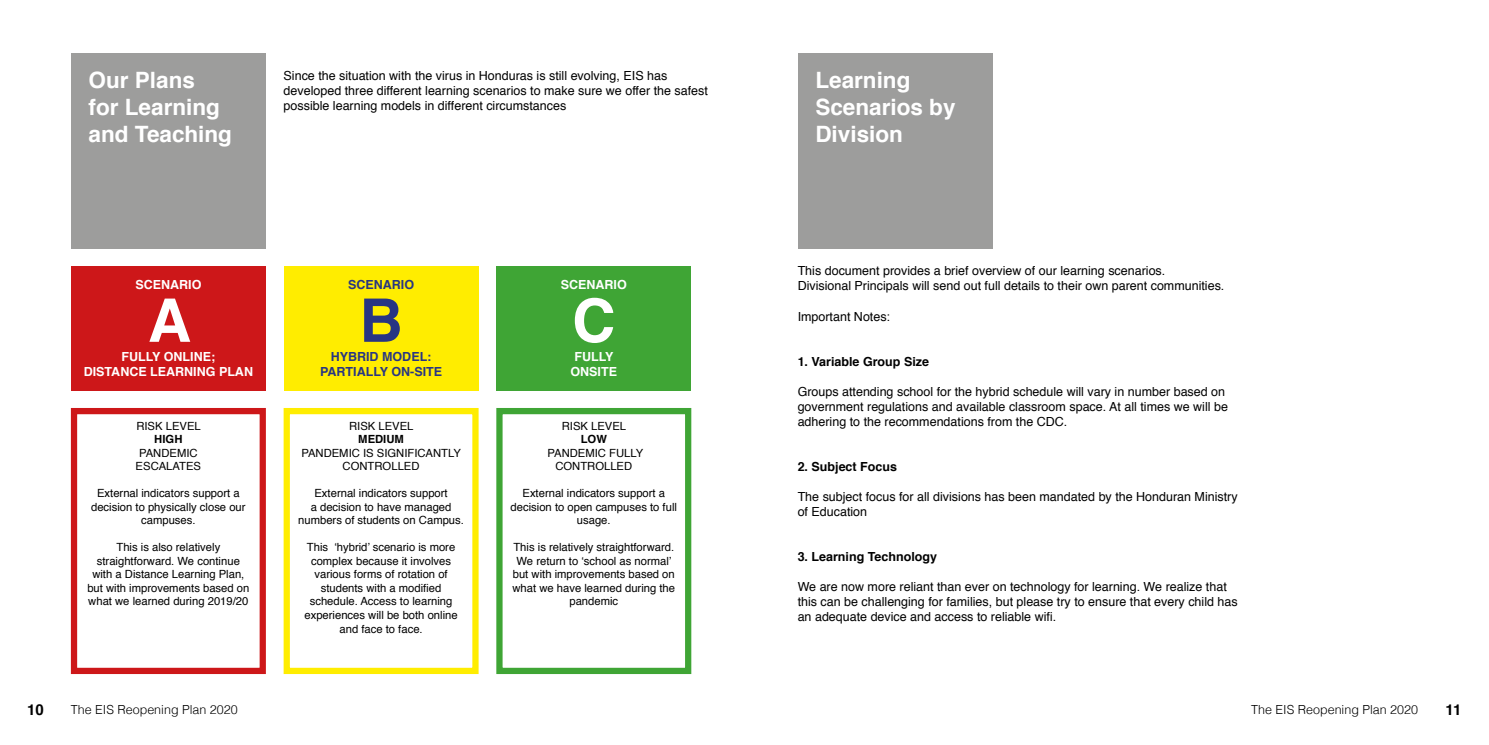
<style>
.page{position:relative;width:1489px;height:745px;background:#fff}
.page>*{position:absolute;margin:0;border:0;box-sizing:border-box;transform-origin:0 0}
.t1{font:700 60px "Helvetica";color:#fff}
.t2{font:700 60px "Helvetica";color:#283583}
.t3{font:700 22.5px/27px "Helvetica";color:#fff}
.t4{font:700 15px "Helvetica";color:#000}
.t5{font:12.5px/15px "Helvetica";color:#000}
.t6{font:700 12.5px/15px "Helvetica";color:#fff;text-align:center}
.t7{font:700 12.5px "Helvetica";color:#000}
.t8{font:300 12.5px "Helvetica";color:#000}
.t9{font:700 12.5px/15px "Helvetica";color:#283583;text-align:center}
.t10{font:11.25px/13.5px "Helvetica";color:#000;text-align:center}
.t11{font:700 11.25px "Helvetica";color:#000}
</style>
<div class="page">
<div style="left:71px;top:53px;width:195px;height:195px;background:#9d9d9c"></div>
<div style="left:797px;top:53px;width:195px;height:195px;background:#9d9d9c"></div>
<div style="left:496px;top:266px;width:195px;height:124px;background:#3fa535"></div>
<div style="left:283px;top:266px;width:195px;height:124px;background:#ffed00"></div>
<div style="left:71px;top:266px;width:195px;height:124px;background:#cd1719"></div>
<div style="left:496px;top:407px;width:195px;height:266px;border:6px solid #3fa535"></div>
<div style="left:283px;top:407px;width:195px;height:266px;border:6px solid #ffed00"></div>
<div style="left:71px;top:407px;width:195px;height:266px;border:6px solid #cd1719"></div>
<p class="t5" style="left:283px;top:69px;width:426px">Since the situation with the virus in Honduras is still evolving, EIS has developed three different learning scenarios to make sure we offer the safest possible learning models in different circumstances</p>
<h2 class="t3" style="left:89px;top:67px;width:145px">Our Plans<br>for Learning and Teaching</h2>
<h2 class="t3" style="left:815px;top:67px;width:142px">Learning<br>Scenarios by<br>Division</h2>
<p class="t6" style="left:135px;top:276px;width:67px">SCENARIO</p>
<p class="t9" style="left:348px;top:276px;width:67px">SCENARIO</p>
<p class="t6" style="left:561px;top:276px;width:67px">SCENARIO</p>
<h1 class="t1" style="left:148px;top:272px;width:45px">A</h1>
<h1 class="t2" style="left:359px;top:272px;width:45px">B</h1>
<h1 class="t1" style="left:572px;top:272px;width:45px">C</h1>
<p class="t6" style="left:84px;top:349px;width:171px">FULLY ONLINE;<br>DISTANCE LEARNING PLAN</p>
<p class="t10" style="left:136px;top:419px;width:66px">RISK LEVEL</p>
<p class="t11" style="left:154px;top:430px;width:30px">HIGH</p>
<p class="t10" style="left:136px;top:446px;width:67px">PANDEMIC<br>ESCALATES</p>
<p class="t10" style="left:91px;top:486px;width:156px">External indicators support a decision to physically close our campuses.</p>
<p class="t10" style="left:87px;top:540px;width:163px">This is also relatively straightforward. We continue with a Distance Learning Plan, but with improvements based on what we learned during 2019/20</p>
<p class="t9" style="left:320px;top:349px;width:124px">HYBRID MODEL:<br>PARTIALLY ON-SITE</p>
<p class="t10" style="left:349px;top:419px;width:66px">RISK LEVEL</p>
<p class="t11" style="left:358px;top:430px;width:47px">MEDIUM</p>
<p class="t10" style="left:301px;top:446px;width:161px">PANDEMIC IS SIGNIFICANTLY<br>CONTROLLED</p>
<p class="t10" style="left:298px;top:486px;width:167px">External indicators support<br>a decision to have managed numbers of students on Campus.</p>
<p class="t10" style="left:304px;top:540px;width:155px">This ‘hybrid’ scenario is more complex because it involves various forms of rotation of students with a modified schedule. Access to learning experiences will be both online and face to face.</p>
<p class="t6" style="left:570px;top:349px;width:48px">FULLY<br>ONSITE</p>
<p class="t10" style="left:562px;top:419px;width:66px">RISK LEVEL</p>
<p class="t11" style="left:580px;top:430px;width:28px">LOW</p>
<p class="t10" style="left:547px;top:446px;width:97px">PANDEMIC FULLY<br>CONTROLLED</p>
<p class="t10" style="left:510px;top:486px;width:168px">External indicators support a decision to open campuses to full usage.</p>
<p class="t10" style="left:512px;top:540px;width:164px">This is relatively straightforward.<br>We return to ‘school as normal’ but with improvements based on what we have learned during the pandemic</p>
<p class="t5" style="left:797px;top:264px;width:428px">This document provides a brief overview of our learning scenarios.<br>Divisional Principals will send out full details to their own parent communities.</p>
<p class="t5" style="left:797px;top:309px;width:94px">Important Notes:</p>
<p class="t7" style="left:797px;top:351px;width:133px">1. Variable Group Size</p>
<p class="t5" style="left:797px;top:384px;width:432px">Groups attending school for the hybrid schedule will vary in number based on government regulations and available classroom space. At all times we will be adhering to the recommendations from the CDC.</p>
<p class="t7" style="left:797px;top:456px;width:101px">2. Subject Focus</p>
<p class="t5" style="left:797px;top:489px;width:441px">The subject focus for all divisions has been mandated by the Honduran Ministry of Education</p>
<p class="t7" style="left:797px;top:546px;width:141px">3. Learning Technology</p>
<p class="t5" style="left:797px;top:579px;width:441px">We are now more reliant than ever on technology for learning. We realize that this can be challenging for families, but please try to ensure that every child has an adequate device and access to reliable wifi.</p>
<p class="t4" style="left:27px;top:697px;width:18px">10</p>
<p class="t8" style="left:71px;top:698px;width:168px">The EIS Reopening Plan 2020</p>
<p class="t8" style="left:1251px;top:698px;width:168px">The EIS Reopening Plan 2020</p>
<p class="t4" style="left:1445px;top:697px;width:17px">11</p>
</div>
